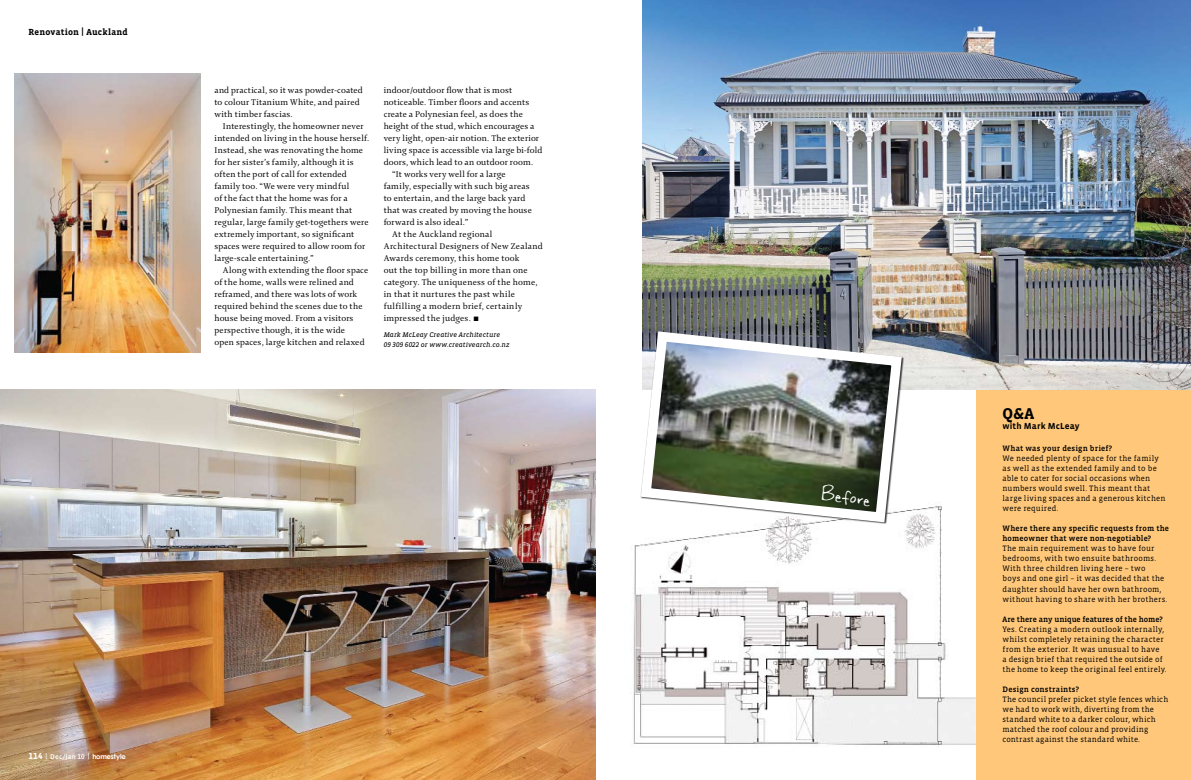
<style>
.page{position:relative;width:1191px;height:780px;background:#fff}
.page>*{position:absolute;margin:0;border:0;box-sizing:border-box;transform-origin:0 0}
.t1{font:22.9px "Rabiohead";color:#fff}
.t2{font:700 16px "Vista Slab";color:#000}
.t3{font:9px/12px "Enigma 2";letter-spacing:.02em;color:#000}
.t4{font:9px "Enigma 2";letter-spacing:.045em;color:#000}
.t5{font:700 9px "Vista Slab";letter-spacing:.03em;color:#000}
.t6{font:700 9px "Vista Sans";letter-spacing:.02em;color:#000}
.t7{font:8px/10px "Vista Slab";letter-spacing:.025em;color:#000}
.t8{font:500 8px/10px "Vista Slab";letter-spacing:.02em;color:#000}
.t9{font:500 8px "Vista Slab";color:#000}
.t10{font:italic 7px/10px "Vista Slab";letter-spacing:.01em;color:#000}
.t11{font:7px "Vista Sans Med";letter-spacing:.025em;color:#fff}
.s1{font-family:"Klavika"}
.s2{font-family:"Vista Slab Alt"}
.s3{font-family:"Vista Sans Alt";font-weight:700;font-size:9px}
.s4{font-family:"Vista Sans Alt Med"}
.s5{font-family:"Century Gothic";font-weight:700}
</style>
<div class="page">
<img style="left:633px;top:502px;width:343px;height:244px">
<div style="left:976px;top:378px;width:215px;height:402px;background:#fec779"></div>
<img style="left:0;top:389px;width:595px;height:391px">
<img style="left:643px;top:0;width:548px;height:390px">
<img style="left:635px;top:326px;width:272px;height:201px">
<img style="left:15px;top:74px;width:185px;height:278px">
<p class="t5" style="left:28px;top:28px;width:101px">Renovation | Auckland</p>
<p class="t3" style="left:214px;top:84px;width:150px">and practical, so it was powder-coated to colour Titanium White, and paired with timber fascias.</p>
<p class="t3" style="left:214px;top:120px;width:156px;text-indent:9px">Interestingly, the homeowner never intended on living in the house herself.<br>Instead, she was renovating the home for her sister’s family, although it is often the port of call for extended family too. “We were very mindful<br>of the fact that the home was for a Polynesian family. This meant that regular, large family get-togethers were extremely important, so significant spaces were required to allow room for large-scale entertaining.”</p>
<p class="t3" style="left:214px;top:264px;width:155px;text-indent:9px">Along with extending the floor space of the home, walls were relined and reframed, and there was lots of work required behind the scenes due to the house being moved. From a visitors perspective though, it is the wide<br>open spaces, large kitchen and relaxed</p>
<p class="t3" style="left:384px;top:84px;width:130px">indoor/outdoor flow that is most</p>
<p class="t3" style="left:384px;top:96px;width:147px">noticeable. Timber floors and accents</p>
<p class="t3" style="left:384px;top:108px;width:141px">create a Polynesian feel, as does the</p>
<p class="t3" style="left:384px;top:120px;width:152px">height of the stud, which encourages a</p>
<p class="t3" style="left:384px;top:132px;width:157px">very light, open-air notion. The exterior</p>
<p class="t3" style="left:384px;top:144px;width:160px">living space is accessible via large bi-fold</p>
<p class="t3" style="left:384px;top:156px;width:151px">doors, which lead to an outdoor room.</p>
<p class="t3" style="left:392px;top:168px;width:115px">“It works very well for a large</p>
<p class="t3" style="left:384px;top:180px;width:147px">family, especially with such big areas</p>
<p class="t3" style="left:384px;top:192px;width:143px">to entertain, and the large back yard</p>
<p class="t3" style="left:384px;top:204px;width:150px">that was created by moving the house</p>
<p class="t3" style="left:384px;top:216px;width:86px">forward is also ideal.”</p>
<p class="t3" style="left:392px;top:228px;width:102px">At the Auckland regional</p>
<p class="t3" style="left:384px;top:240px;width:161px">Architectural Designers of New Zealand</p>
<p class="t3" style="left:384px;top:252px;width:137px">Awards ceremony, this home took</p>
<p class="t3" style="left:384px;top:264px;width:146px">out the top billing in more than one</p>
<p class="t3" style="left:384px;top:276px;width:155px">category. The uniqueness of the home,</p>
<p class="t3" style="left:384px;top:288px;width:133px">in that it nurtures the past while</p>
<p class="t4" style="left:384px;top:300px;width:140px">fulfilling a modern brief, certainly</p>
<p class="t3" style="left:384px;top:312px;width:97px">impressed the judges. <span class="s1">•</span></p>
<p class="t10" style="left:384px;top:330px;width:127px">Mark McLeay Creative Architecture<br><span class="s2">09 309 6022</span> or www.creativearch.co.nz</p>
<p class="t11" style="left:28px;top:752px;width:99px"><span class="s3">114</span> | Dec/Jan <span class="s4">10</span> | <span class="s5">homestyle</span></p>
<h1 class="t1" style="left:823px;top:479px;width:51px;rotate:8deg">Before</h1>
<h2 class="t2" style="left:1002px;top:407px;width:33px">Q&amp;A</h2>
<p class="t6" style="left:1002px;top:422px;width:79px">with Mark McLeay</p>
<p class="t8" style="left:1002px;top:444px;width:111px">What was your design brief?</p>
<p class="t7" style="left:1002px;top:454px;width:164px">We needed plenty of space for the family as well as the extended family and to be able to cater for social occasions when numbers would swell. This meant that large living spaces and a generous kitchen were required.</p>
<p class="t8" style="left:1002px;top:524px;width:168px">Where there any specific requests from the homeowner that were non-negotiable?</p>
<p class="t7" style="left:1002px;top:544px;width:166px">The main requirement was to have four bedrooms, with two ensuite bathrooms.<br>With three children living here – two<br>boys and one girl – it was decided that the daughter should have her own bathroom, without having to share with her brothers.</p>
<p class="t9" style="left:1002px;top:615px;width:162px">Are there any unique features of the home?</p>
<p class="t7" style="left:1002px;top:624px;width:166px">Yes. Creating a modern outlook internally, whilst completely retaining the character from the exterior. It was unusual to have<br>a design brief that required the outside of the home to keep the original feel entirely.</p>
<p class="t8" style="left:1002px;top:684px;width:78px">Design constraints?</p>
<p class="t7" style="left:1002px;top:694px;width:167px">The council prefer picket style fences which we had to work with, diverting from the standard white to a darker colour, which matched the roof colour and providing contrast against the standard white.</p>
</div>
